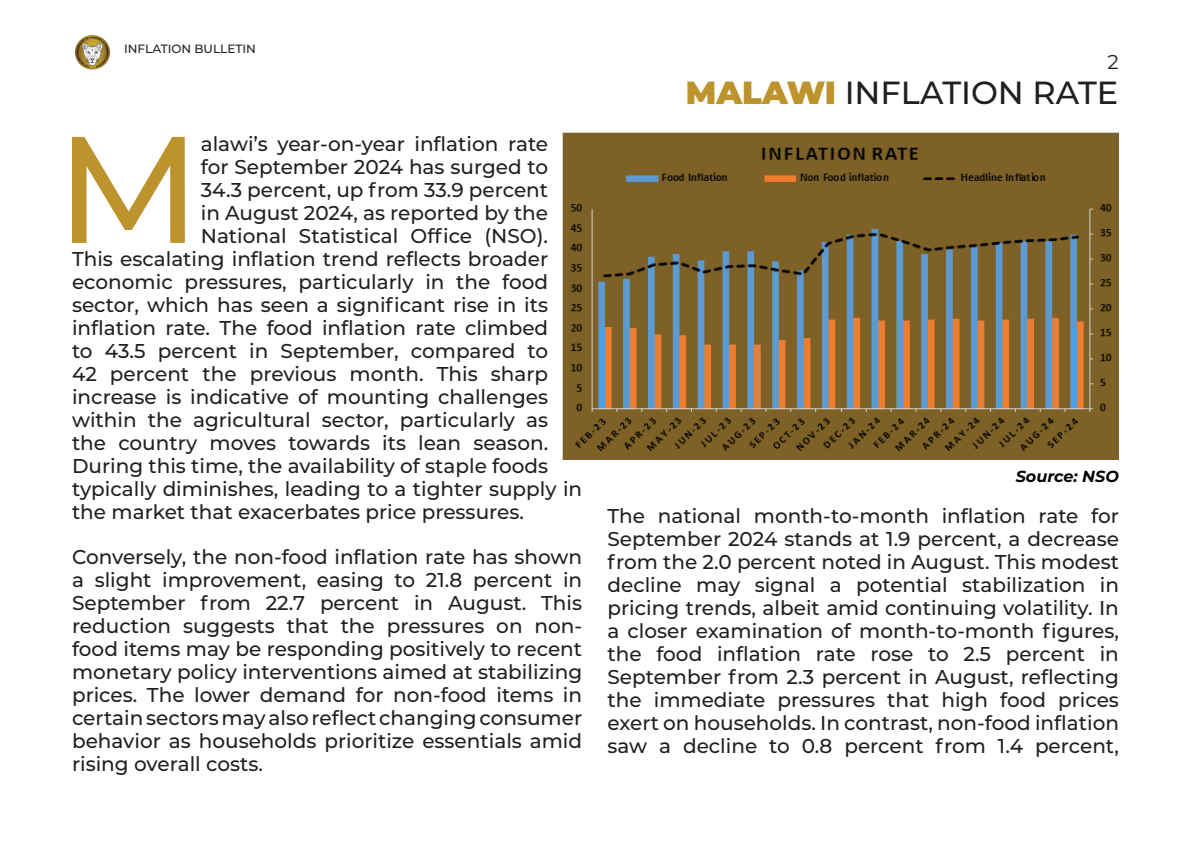
<style>
.page{position:relative;width:1191px;height:842px;background:#fff}
.page>*{position:absolute;margin:0;border:0;box-sizing:border-box;transform-origin:0 0}
.t1{font:500 151.4px "Montserrat";color:#bd932d}
.t2{font:500 32px "Montserrat";color:#231f20}
.t3{font:500 20px/23px "Montserrat";color:#231f20;text-align:justify}
.t4{font:20px "Montserrat";color:#231f20}
.t5{font:italic 700 16px "Montserrat";color:#040503}
.t6{font:500 12px "Montserrat";color:#231f20}
.s1{font-weight:900;color:#bd932d}
</style>
<div class="page">
<img style="left:74px;top:35px;width:36px;height:35px">
<img style="left:562px;top:132px;width:557px;height:328px">
<p class="t6" style="left:124px;top:41px;width:133px">INFLATION BULLETIN</p>
<h1 class="t1" style="left:56px;top:83px;width:146px">M</h1>
<p class="t3" style="left:201px;top:131px;width:349px">alawi’s year-on-year inflation rate</p>
<p class="t3" style="left:201px;top:154px;width:349px">for September 2024 has surged to</p>
<p class="t3" style="left:201px;top:177px;width:349px">34.3 percent, up from 33.9 percent</p>
<p class="t3" style="left:201px;top:200px;width:349px">in August 2024, as reported by the</p>
<p class="t3" style="left:201px;top:223px;width:349px">National Statistical Office (NSO).</p>
<p class="t3" style="left:72px;top:246px;width:477px">This escalating inflation trend reflects broader</p>
<p class="t3" style="left:72px;top:269px;width:478px">economic pressures, particularly in the food</p>
<p class="t3" style="left:72px;top:292px;width:477px">sector, which has seen a significant rise in its</p>
<p class="t3" style="left:72px;top:315px;width:478px">inflation rate. The food inflation rate climbed</p>
<p class="t3" style="left:72px;top:338px;width:478px">to 43.5 percent in September, compared to</p>
<p class="t3" style="left:72px;top:361px;width:477px">42 percent the previous month. This sharp</p>
<p class="t3" style="left:72px;top:384px;width:477px">increase is indicative of mounting challenges</p>
<p class="t3" style="left:72px;top:407px;width:477px">within the agricultural sector, particularly as</p>
<p class="t3" style="left:72px;top:430px;width:477px">the country moves towards its lean season.</p>
<p class="t3" style="left:72px;top:453px;width:478px">During this time, the availability of staple foods</p>
<p class="t3" style="left:72px;top:476px;width:512px">typically diminishes, leading to a tighter supply in</p>
<p class="t3" style="left:72px;top:499px;width:453px">the market that exacerbates price pressures.</p>
<p class="t3" style="left:72px;top:545px;width:512px">Conversely, the non-food inflation rate has shown a slight improvement, easing to 21.8 percent in September from 22.7 percent in August. This reduction suggests that the pressures on non&shy;food items may be responding positively to recent monetary policy interventions aimed at stabilizing prices. The lower demand for non-food items in certain sectors may also reflect changing consumer behavior as households prioritize essentials amid rising overall costs.</p>
<p class="t4" style="left:1107px;top:48px;width:13px">2</p>
<h2 class="t2" style="left:686px;top:70px;width:434px"><span class="s1">MALAWI</span> INFLATION RATE</h2>
<p class="t5" style="left:1015px;top:465px;width:105px">Source: NSO</p>
<p class="t3" style="left:607px;top:504px;width:513px">The national month-to-month inflation rate for September 2024 stands at 1.9 percent, a decrease from the 2.0 percent noted in August. This modest decline may signal a potential stabilization in pricing trends, albeit amid continuing volatility. In a closer examination of month-to-month figures, the food inflation rate rose to 2.5 percent in September from 2.3 percent in August, reflecting the immediate pressures that high food prices exert on households. In contrast, non-food inflation saw a decline to 0.8 percent from 1.4 percent,</p>
</div>
